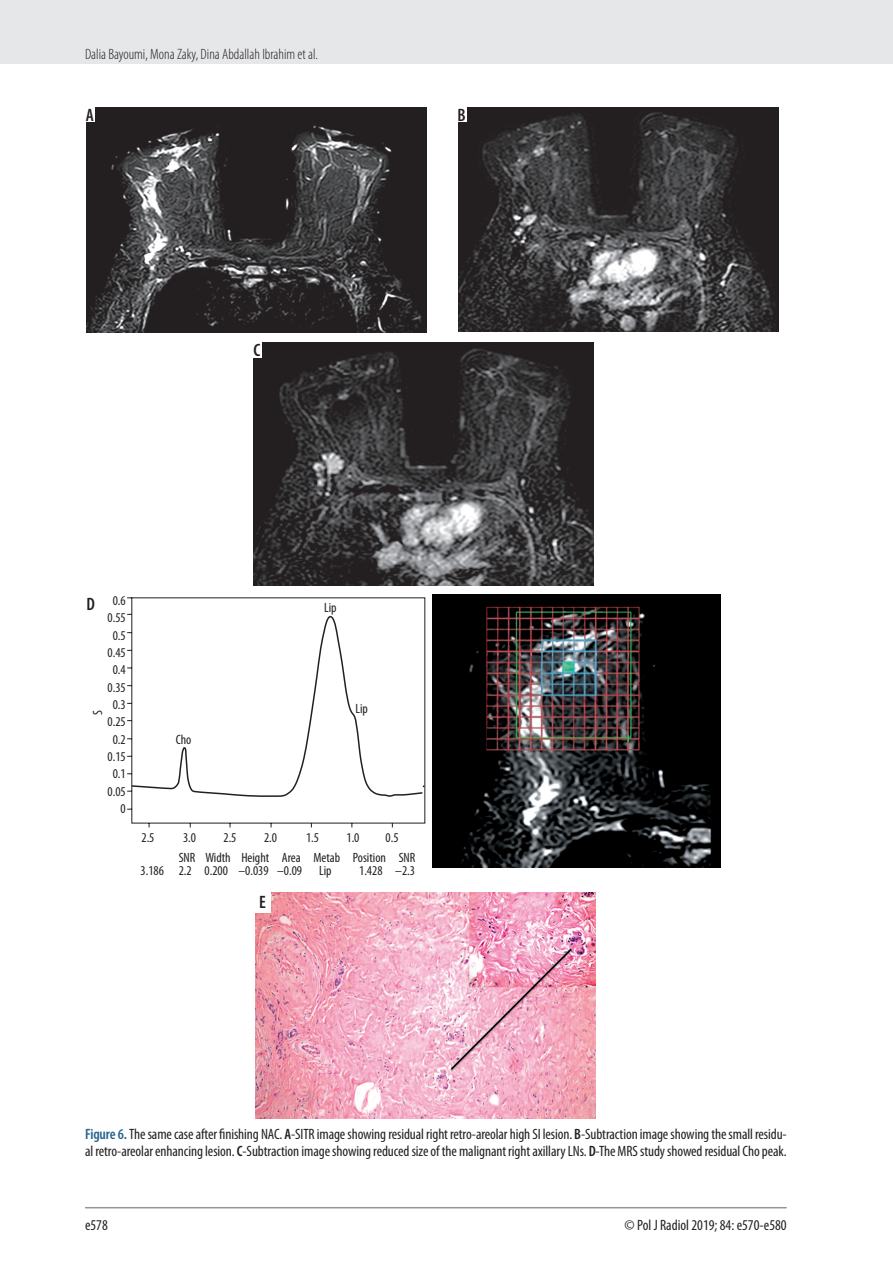
<style>
.page{position:relative;width:893px;height:1263px;background:#fff}
.page>*{position:absolute;margin:0;border:0;box-sizing:border-box;transform-origin:0 0}
.t1{font:600 condensed 18px "Myriad Pro";color:#231f20}
.t2{font:condensed 15px/16.5px "Myriad Pro";letter-spacing:-.005em;color:#231f20}
.t3{font:300 condensed 15px "Myriad Pro";color:#231f20}
.t4{font:condensed 13.5px/17.2px "Myriad Pro";color:#231f20;text-align:right}
.s1{font-weight:600;color:#24648f}
.s2{font-weight:600}
</style>
<div class="page">
<div style="left:0;top:0;width:893px;height:64px;background:#e6e7e9"></div>
<hr style="left:85px;top:1207px;width:702px;height:1px;background:#939598">
<img style="left:86px;top:107px;width:340px;height:225px">
<img style="left:458px;top:107px;width:320px;height:225px">
<div style="left:85px;top:106px;width:10px;height:16px;background:#fff"></div>
<img style="left:253px;top:342px;width:340px;height:244px">
<div style="left:252px;top:342px;width:10px;height:15px;background:#fff"></div>
<img style="left:255px;top:893px;width:340px;height:226px">
<div style="left:254px;top:890px;width:17px;height:23px;background:#fff"></div>
<div style="left:457px;top:106px;width:9px;height:16px;background:#fff"></div>
<img style="left:433px;top:594px;width:288px;height:273px">
<svg style="left:127px;top:597px;width:299px;height:231px"></svg>
<svg style="left:130px;top:615px;width:294px;height:183px"></svg>
<p class="t3" style="left:85px;top:45px;width:234px">Dalia Bayoumi, Mona Zaky, Dina Abdallah Ibrahim et al.</p>
<p class="t1" style="left:86px;top:104px;width:10px">A</p>
<p class="t1" style="left:253px;top:339px;width:8px">C</p>
<p class="t1" style="left:458px;top:104px;width:10px">B</p>
<p class="t4" style="left:108px;top:592px;width:20px">0.6<br>0.55<br>0.5<br>0.45<br>0.4<br>0.35<br>0.3<br>0.25<br>0.2<br>0.15<br>0.1<br>0.05<br>0</p>
<p class="t1" style="left:87px;top:593px;width:10px">D</p>
<p class="t4" style="left:89px;top:715px;width:6px;rotate:-90deg">S</p>
<p class="t4" style="left:176px;top:731px;width:17px">Cho</p>
<p class="t4" style="left:324px;top:598px;width:14px">Lip</p>
<p class="t4" style="left:355px;top:699px;width:14px">Lip</p>
<p class="t4" style="left:179px;top:828px;width:238px;line-height:19.6px;text-align:left;text-indent:207px">0.5<br>SNR Width Height Area Metab Position SNR</p>
<p class="t4" style="left:141px;top:862px;width:163px">3.186 2.2 0.200 –0.039 –0.09</p>
<p class="t4" style="left:319px;top:862px;width:14px">Lip</p>
<p class="t4" style="left:359px;top:862px;width:57px">1.428 –2.3</p>
<p class="t4" style="left:141px;top:829px;width:15px">2.5</p>
<p class="t4" style="left:183px;top:829px;width:15px">3.0</p>
<p class="t4" style="left:223px;top:829px;width:15px">2.5</p>
<p class="t4" style="left:264px;top:829px;width:15px">2.0</p>
<p class="t4" style="left:306px;top:829px;width:15px">1.5</p>
<p class="t4" style="left:346px;top:829px;width:15px">1.0</p>
<p class="t1" style="left:259px;top:891px;width:8px">E</p>
<p class="t2" style="left:85px;top:1126px;width:703px"><span class="s1">Figure 6.</span> The same case after finishing NAC. <span class="s2">A</span>-SITR image showing residual right retro-areolar high SI lesion. <span class="s2">B</span>-Subtraction image showing the small residu&shy;al retro-areolar enhancing lesion. <span class="s2">C</span>-Subtraction image showing reduced size of the malignant right axillary LNs. <span class="s2">D</span>-The MRS study showed residual Cho peak.</p>
<p class="t2" style="left:85px;top:1216px;width:24px">e578</p>
<p class="t2" style="left:625px;top:1216px;width:164px">© Pol J Radiol 2019; 84: e570-e580</p>
</div>
